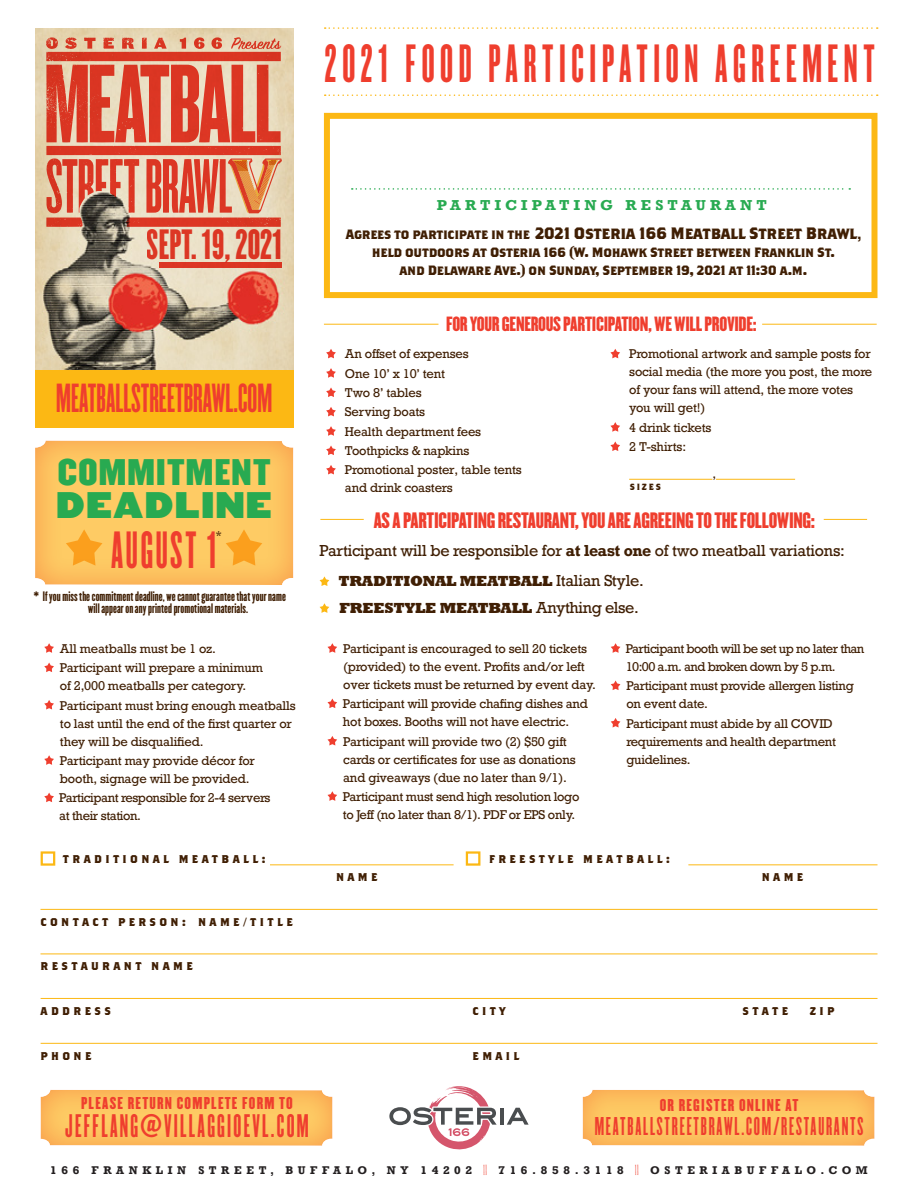
<style>
.page{position:relative;width:918px;height:1188px;background:#fff}
.page>*{position:absolute;margin:0;border:0;box-sizing:border-box;transform-origin:0 0}
.t1{font:46.95px "Champion HTF Bantamweight";letter-spacing:.12em;color:#ef3e2e}
.t2{font:45.75px "Champion HTF Bantamweight";letter-spacing:.06em;color:#ef3e2e}
.t3{font:37.05px "Champion HTF Featherweight";color:#ef3e2e}
.t4{font:35.4px "Champion HTF Bantamweight";color:#ef3e2e}
.t5{font:32.4px "Champion HTF Middleweight";letter-spacing:.04em;color:#28aa51}
.t6{font:32.4px "Champion HTF Heavyweight";letter-spacing:.05em;color:#28aa51}
.t7{font:28.5px "Champion HTF Bantamweight";letter-spacing:.08em;color:#ef3e2e}
.t8{font:22.5px "Champion HTF Bantamweight";letter-spacing:.08em;color:#ef3e2e}
.t9{font:19.5px "Champion HTF Lightweight";letter-spacing:-.02em;color:#ef3e2e}
.t10{font:18px "Champion HTF Lightweight";letter-spacing:-.02em;color:#ef3e2e}
.t11{font:700 16.5px "Brothers";letter-spacing:-.02em;color:#401f04}
.t12{font:15px/30px "Rockwell";letter-spacing:-.02em;color:#401f04}
.t13{font:15px "Champion HTF Lightweight";letter-spacing:.08em;color:#ef3e2e}
.t14{font:800 15px "Rockwell";letter-spacing:-.02em;color:#401f04}
.t15{font:700 13.5px/18px "Brothers";letter-spacing:-.02em;color:#401f04;text-align:center}
.t16{font:700 13.5px "Rockwell";letter-spacing:.3em;color:#28aa51;scale:1.05 1}
.t17{font:12px/18px "Rockwell";letter-spacing:-.015em;color:#401f04}
.t18{font:12px/12px "Champion HTF Featherweight";letter-spacing:.005em;color:#401f04}
.t19{font:12px/18px "Rockwell";letter-spacing:-.045em;color:#401f04}
.t20{font:12px/18px "Rockwell";letter-spacing:-.035em;color:#401f04}
.t21{font:700 11.25px "Brothers";letter-spacing:.3em;color:#401f04}
.t22{font:700 10.5px "Rockwell";letter-spacing:.445em;color:#231f20}
.t23{font:10.5px "Rockwell";color:#401f04}
.t24{font:700 9px "Brothers";letter-spacing:.2em;color:#401f04}
.s1{font-size:13.5px}
.s2{font-family:"Rockwell";font-size:13.5px}
.s3{font-weight:700}
.s4{font-weight:800}
.s5{font-weight:400}
.s6{font-family:"Historical Fell Type Roman";font-weight:400;color:#ef3e2e}
</style>
<div class="page">
<svg style="left:325px;top:27px;width:553px;height:2px"></svg>
<svg style="left:325px;top:94px;width:553px;height:2px"></svg>
<hr style="left:40px;top:909px;width:838px;height:1px;background:#fcb814">
<hr style="left:40px;top:954px;width:838px;height:1px;background:#fcb814">
<hr style="left:41px;top:998px;width:836px;height:1px;background:#fcb814">
<hr style="left:41px;top:1043px;width:836px;height:1px;background:#fcb814">
<svg style="left:326px;top:349px;width:10px;height:9px"></svg>
<svg style="left:326px;top:368px;width:10px;height:10px"></svg>
<svg style="left:326px;top:387px;width:10px;height:10px"></svg>
<svg style="left:326px;top:407px;width:10px;height:9px"></svg>
<svg style="left:326px;top:426px;width:10px;height:10px"></svg>
<svg style="left:326px;top:446px;width:10px;height:9px"></svg>
<svg style="left:326px;top:465px;width:10px;height:9px"></svg>
<hr style="left:629px;top:479px;width:83px;height:1px;background:#fcb814">
<hr style="left:716px;top:479px;width:79px;height:1px;background:#fcb814">
<svg style="left:610px;top:349px;width:10px;height:9px"></svg>
<svg style="left:610px;top:422px;width:10px;height:10px"></svg>
<svg style="left:610px;top:441px;width:10px;height:10px"></svg>
<svg style="left:352px;top:188px;width:498px;height:2px"></svg>
<hr style="left:688px;top:865px;width:190px;height:1px;background:#fcb814">
<hr style="left:270px;top:865px;width:184px;height:1px;background:#fcb814">
<div style="left:41px;top:851px;width:14px;height:15px;border:2px solid #fcb814"></div>
<div style="left:466px;top:851px;width:14px;height:15px;border:2px solid #fcb814"></div>
<div style="left:324px;top:113px;width:554px;height:185px;border:6px solid #fcb814"></div>
<hr style="left:324px;top:324px;width:114px;height:1px;background:#fcb814">
<hr style="left:762px;top:324px;width:115px;height:1px;background:#fcb814">
<hr style="left:824px;top:519px;width:43px;height:1px;background:#fcb814">
<hr style="left:320px;top:519px;width:44px;height:1px;background:#fcb814">
<svg style="left:320px;top:576px;width:9px;height:10px"></svg>
<svg style="left:320px;top:603px;width:9px;height:10px"></svg>
<svg style="left:44px;top:643px;width:10px;height:10px"></svg>
<svg style="left:44px;top:663px;width:10px;height:9px"></svg>
<svg style="left:44px;top:700px;width:10px;height:10px"></svg>
<svg style="left:44px;top:755px;width:10px;height:10px"></svg>
<svg style="left:44px;top:793px;width:10px;height:9px"></svg>
<svg style="left:327px;top:643px;width:10px;height:10px"></svg>
<svg style="left:327px;top:699px;width:10px;height:9px"></svg>
<svg style="left:327px;top:736px;width:10px;height:10px"></svg>
<svg style="left:327px;top:791px;width:10px;height:10px"></svg>
<svg style="left:611px;top:643px;width:9px;height:10px"></svg>
<svg style="left:611px;top:681px;width:9px;height:9px"></svg>
<svg style="left:611px;top:718px;width:9px;height:10px"></svg>
<img style="left:35px;top:28px;width:258px;height:342px">
<div style="left:159px;top:262px;width:122px;height:5px;background:#db3623"></div>
<div style="left:35px;top:370px;width:258px;height:58px;background:#fcb814"></div>
<svg style="left:46px;top:37px;width:236px;height:190px;background:#dc7a62"></svg>
<div style="left:582px;top:1088px;width:294px;height:58px;background:#ef3e2e;opacity:.35"></div>
<div style="left:39px;top:1088px;width:294px;height:58px;background:#ef3e2e;opacity:.35"></div>
<div style="left:34px;top:439px;width:261px;height:147px;background:#ef3e2e;opacity:.35"></div>
<svg style="left:35px;top:441px;width:258px;height:144px;background:#fdc460"></svg>
<svg style="left:389px;top:1086px;width:140px;height:63px"></svg>
<h1 class="t1" style="left:325px;top:36px;width:551px">2021 FOOD PARTICIPATION AGREEMENT</h1>
<h3 class="t3" style="left:147px;top:222px;width:138px">SEPT. 19, 2021</h3>
<h3 class="t4" style="left:56px;top:377px;width:217px">MEATBALLSTREETBRAWL.COM</h3>
<h3 class="t5" style="left:58px;top:451px;width:214px">COMMITMENT</h3>
<h3 class="t6" style="left:57px;top:484px;width:217px">DEADLINE</h3>
<h2 class="t2" style="left:111px;top:522px;width:108px">AUGUST 1</h2>
<p class="t23" style="left:216px;top:529px;width:7px">*</p>
<p class="t18" style="left:88px;top:591px;width:199px;text-indent:-55px">* If you miss the commitment deadline, we cannot guarantee that your name will appear on any printed promotional materials.</p>
<p class="t17" style="left:60px;top:639px;width:205px;line-height:19.4px">All meatballs must be 1 oz.<br>Participant will prepare a minimum</p>
<p class="t17" style="left:60px;top:676px;width:238px;line-height:19.4px">of 2,000 meatballs per category.<br>Participant must bring enough meatballs</p>
<p class="t17" style="left:60px;top:714px;width:234px">to last until the end of the first quarter or they will be disqualified.</p>
<p class="t17" style="left:60px;top:752px;width:197px">Participant may provide décor for booth, signage will be provided.</p>
<p class="t20" style="left:59px;top:789px;width:213px">Participant responsible for 2-4 servers at their station.</p>
<p class="t16" style="left:437px;top:196px;width:316px">PARTICIPATING RESTAURANT</p>
<h3 class="t11" style="left:346px;top:223px;width:518px"><span class="s1">Agrees to participate in the</span> 2021 Osteria 166 Meatball Street Brawl<span class="s2">,</span></h3>
<p class="t15" style="left:372px;top:243px;width:465px">held outdoors at Osteria 166 (W. Mohawk Street between Franklin St. and Delaware Ave.) on Sunday, September 19, 2021 at 11:30 a.m.</p>
<h3 class="t10" style="left:446px;top:313px;width:312px">FOR YOUR GENEROUS PARTICIPATION, WE WILL PROVIDE:</h3>
<p class="t17" style="left:345px;top:345px;width:178px;line-height:19.4px">An offset of expenses<br>One 10’ x 10’ tent<br>Two 8’ tables<br>Serving boats<br>Health department fees<br>Toothpicks &amp; napkins<br>Promotional poster, table tents</p>
<p class="t17" style="left:345px;top:479px;width:109px">and drink coasters</p>
<p class="t17" style="left:629px;top:345px;width:245px">Promotional artwork and sample posts for social media (the more you post, the more of your fans will attend, the more votes you will get!)</p>
<p class="t17" style="left:629px;top:418px;width:84px;line-height:19.4px">4 drink tickets<br>2 T-shirts:</p>
<p class="t17" style="left:712px;top:465px;width:5px">,</p>
<p class="t24" style="left:630px;top:482px;width:33px">SIZES</p>
<h3 class="t9" style="left:374px;top:507px;width:443px">AS A PARTICIPATING RESTAURANT, YOU ARE AGREEING TO THE FOLLOWING:</h3>
<p class="t12" style="left:338px;top:536px;width:508px;text-indent:-19px">Participant will be responsible for <span class="s3">at least one</span> of two meatball variations:<br><span class="s4">TRADITIONAL MEATBALL</span> Italian Style.</p>
<p class="t14" style="left:339px;top:599px;width:301px">FREESTYLE MEATBALL <span class="s5">Anything else.</span></p>
<p class="t17" style="left:343px;top:640px;width:254px">Participant is encouraged to sell 20 tickets (provided) to the event. Profits and/or left over tickets must be returned by event day.</p>
<p class="t17" style="left:343px;top:695px;width:247px">Participant will provide chafing dishes and hot boxes. Booths will not have electric.</p>
<p class="t17" style="left:343px;top:732px;width:234px">Participant will provide two (2) $50 gift cards or certificates for use as donations and giveaways (due no later than 9/1).</p>
<p class="t17" style="left:343px;top:788px;width:238px">Participant must send high resolution logo to Jeff (no later than 8/1). PDF or EPS only.</p>
<p class="t19" style="left:626px;top:640px;width:240px">Participant booth will be set up no later than<br>10:00 a.m. and broken down by 5 p.m.</p>
<p class="t17" style="left:626px;top:677px;width:229px">Participant must provide allergen listing on event date.</p>
<p class="t17" style="left:626px;top:714px;width:211px">Participant must abide by all COVID requirements and health department guidelines.</p>
<p class="t21" style="left:63px;top:852px;width:204px">TRADITIONAL MEATBALL:</p>
<p class="t21" style="left:489px;top:852px;width:182px">FREESTYLE MEATBALL:</p>
<p class="t21" style="left:336px;top:870px;width:43px">NAME</p>
<p class="t21" style="left:762px;top:870px;width:43px">NAME</p>
<p class="t21" style="left:40px;top:915px;width:254px">CONTACT PERSON: NAME/TITLE</p>
<p class="t21" style="left:41px;top:959px;width:154px">RESTAURANT NAME</p>
<p class="t21" style="left:41px;top:1004px;width:72px">ADDRESS</p>
<p class="t21" style="left:473px;top:1004px;width:34px">CITY</p>
<p class="t21" style="left:743px;top:1004px;width:47px">STATE</p>
<p class="t21" style="left:810px;top:1004px;width:26px">ZIP</p>
<p class="t21" style="left:41px;top:1049px;width:52px">PHONE</p>
<p class="t21" style="left:473px;top:1049px;width:48px">EMAIL</p>
<p class="t13" style="left:81px;top:1093px;width:213px">PLEASE RETURN COMPLETE FORM TO</p>
<h3 class="t7" style="left:65px;top:1109px;width:245px">JEFFLANG@VILLAGGIOEVL.COM</h3>
<p class="t13" style="left:660px;top:1095px;width:140px">OR REGISTER ONLINE AT</p>
<h3 class="t8" style="left:595px;top:1113px;width:270px">MEATBALLSTREETBRAWL.COM/RESTAURANTS</h3>
<p class="t22" style="left:50px;top:1163px;width:819px">166 FRANKLIN STREET, BUFFALO, NY 14202 <span class="s6">|</span> 716.858.3118 <span class="s6">|</span> OSTERIABUFFALO.COM</p>
</div>
